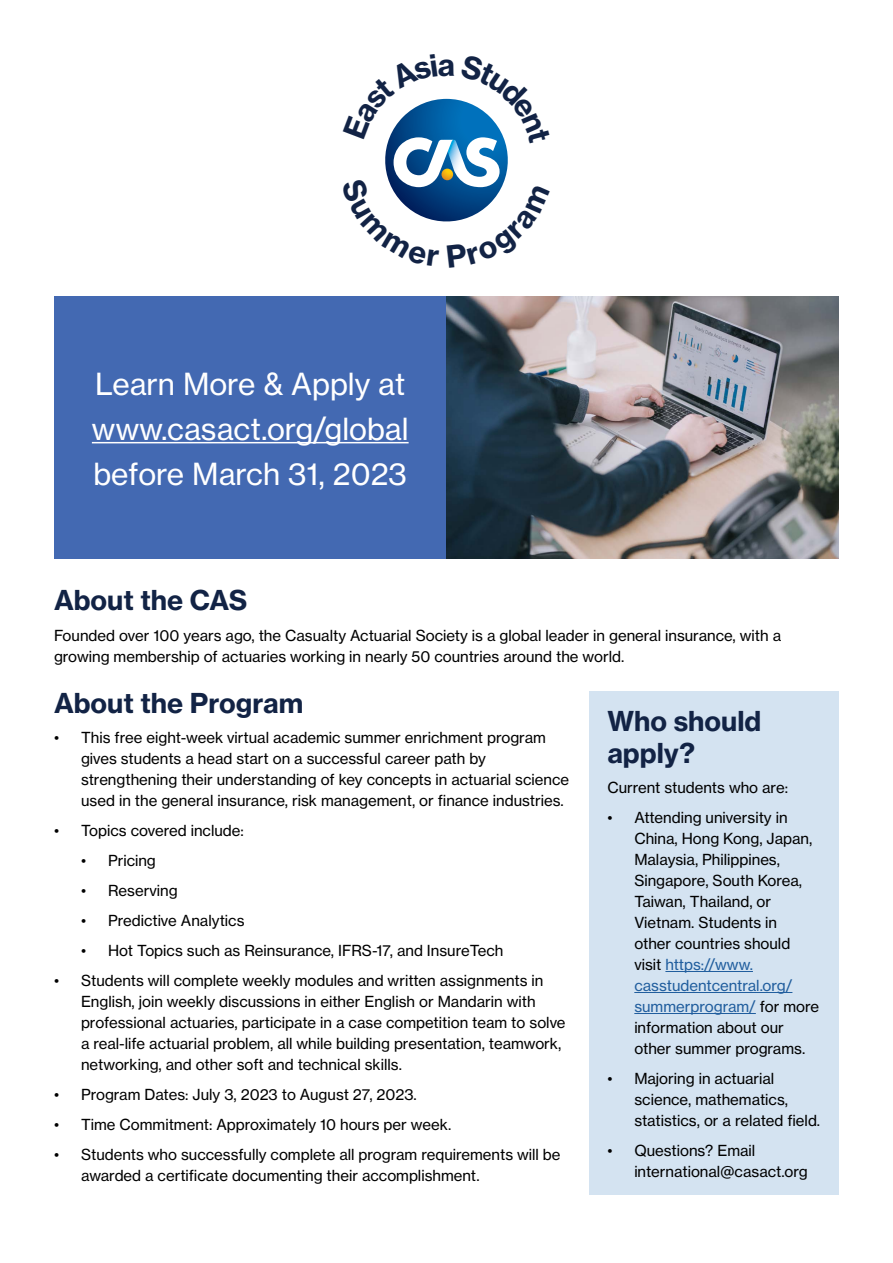
<style>
.page{position:relative;width:893px;height:1263px;background:#fff}
.page>*{position:absolute;margin:0;border:0;box-sizing:border-box;transform-origin:0 0}
.t1{font:30px/45px "N Haas Grotesk TX Pro 55 Rg";color:#fff;text-align:justify}
.t2{font:27px/32.4px "N Haas Grotesk TX Pro 75 Bd";color:#122345}
.t3{font:15px/21px "N Haas Grotesk TX Pro 55 Rg";color:#000}
.s1{color:#215e9e}
</style>
<div class="page">
<div style="left:54px;top:297px;width:392px;height:262px;background:#4369b2"></div>
<hr style="left:92px;top:442px;width:317px;height:1px;background:#fff">
<img style="left:446px;top:297px;width:393px;height:262px">
<div style="left:589px;top:691px;width:250px;height:504px;background:#d4e3f1"></div>
<hr style="left:665px;top:971px;width:88px;height:1px;background:#215e9e">
<hr style="left:634px;top:992px;width:158px;height:1px;background:#215e9e">
<hr style="left:634px;top:1013px;width:122px;height:1px;background:#215e9e">
<svg style="left:385px;top:98px;width:123px;height:124px"></svg>
<h1 class="t1" style="left:92px;top:361px;width:318px">Learn More &amp; Apply at www.casact.org/global before March 31, 2023</h1>
<h2 class="t2" style="left:54px;top:584px;width:195px">About the CAS</h2>
<p class="t3" style="left:54px;top:624px;width:729px">Founded over 100 years ago, the Casualty Actuarial Society is a global leader in general insurance, with a growing membership of actuaries working in nearly 50 countries around the world.</p>
<h2 class="t2" style="left:54px;top:686px;width:251px">About the Program</h2>
<p class="t3" style="left:81px;top:726px;width:490px;text-indent:-27px">• This free eight-week virtual academic summer enrichment program gives students a head start on a successful career path by strengthening their understanding of key concepts in actuarial science used in the general insurance, risk management, or finance industries.</p>
<p class="t3" style="left:54px;top:819px;width:191px">• Topics covered include:</p>
<p class="t3" style="left:81px;top:849px;width:76px">• Pricing</p>
<p class="t3" style="left:81px;top:879px;width:98px">• Reserving</p>
<p class="t3" style="left:81px;top:909px;width:165px">• Predictive Analytics</p>
<p class="t3" style="left:81px;top:939px;width:424px">• Hot Topics such as Reinsurance, IFRS-17, and InsureTech</p>
<p class="t3" style="left:81px;top:969px;width:486px;text-indent:-27px">• Students will complete weekly modules and written assignments in English, join weekly discussions in either English or Mandarin with professional actuaries, participate in a case competition team to solve a real-life actuarial problem, all while building presentation, teamwork, networking, and other soft and technical skills.</p>
<p class="t3" style="left:54px;top:1083px;width:364px">• Program Dates: July 3, 2023 to August 27, 2023.</p>
<p class="t3" style="left:54px;top:1113px;width:399px">• Time Commitment: Approximately 10 hours per week.</p>
<p class="t3" style="left:81px;top:1143px;width:481px;text-indent:-27px">• Students who successfully complete all program requirements will be awarded a certificate documenting their accomplishment.</p>
<h2 class="t2" style="left:607px;top:704px;width:156px">Who should apply?</h2>
<p class="t3" style="left:607px;top:777px;width:182px">Current students who are:</p>
<p class="t3" style="left:634px;top:807px;width:186px;text-indent:-27px">• Attending university in<br>China, Hong Kong, Japan,<br>Malaysia, Philippines,<br>Singapore, South Korea,<br>Taiwan, Thailand, or<br>Vietnam. Students in<br>other countries should visit <span class="s1">https://www. casstudentcentral.org/ summerprogram/</span> for more information about our other summer programs.</p>
<p class="t3" style="left:634px;top:1068px;width:187px;text-indent:-27px">• Majoring in actuarial science, mathematics, statistics, or a related field.</p>
<p class="t3" style="left:634px;top:1140px;width:175px;text-indent:-27px">• Questions? Email international@casact.org</p>
</div>
